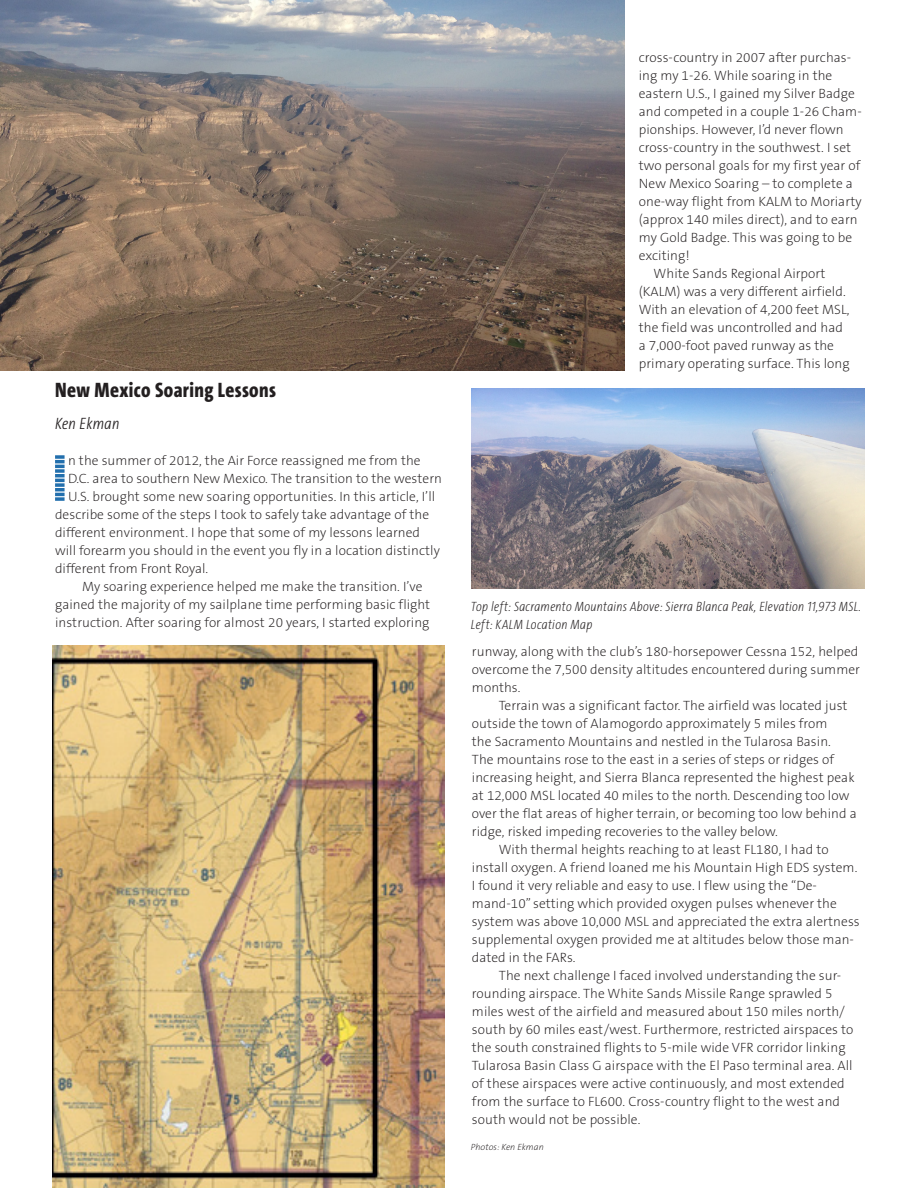
<style>
.page{position:relative;width:918px;height:1188px;background:#fff}
.page>*{position:absolute;margin:0;border:0;box-sizing:border-box;transform-origin:0 0}
.Body_text_1{font:64.5px "Maximus BT";color:#226fad}
.Skylines_Head{font:800 21px "The Sans Cd OF8";letter-spacing:.02em;color:#231f20}
.Skylines_Author{font:italic 300 16.5px "The Sans Cd LF3 i";letter-spacing:.02em;color:#231f20}
.Skyline_text{font:200 13.5px/18px "The Sans CE B2";letter-spacing:.005em;color:#231f20}
.Body_text_1-2{font:200 13.5px "The Sans CE B2";letter-spacing:.005em;color:#231f20}
.Skyline_captions{font:italic 200 13.5px/18px "The Sans Cd LF2 i";letter-spacing:.025em;color:#231f20}
.Skyline_text-2{font:italic 200 9px "The Sans B2";letter-spacing:.005em;color:#231f20}
</style>
<div class="page">
<img style="left:0;top:0;width:625px;height:371px">
<img style="left:472px;top:388px;width:392px;height:200px">
<img style="left:53px;top:645px;width:391px;height:542px">
<p class="Skylines_Head" style="left:55px;top:379px;width:222px">New Mexico Soaring Lessons</p>
<p class="Skylines_Author" style="left:55px;top:415px;width:66px">Ken Ekman</p>
<p class="Body_text_1" style="left:52px;top:440px;width:18px">I</p>
<p class="Body_text_1-2" style="left:68px;top:453px;width:354px">n the summer of 2012, the Air Force reassigned me from the</p>
<p class="Body_text_1-2" style="left:68px;top:471px;width:375px">D.C. area to southern New Mexico. The transition to the western</p>
<p class="Body_text_1-2" style="left:68px;top:489px;width:369px">U.S. brought some new soaring opportunities. In this article, I’ll</p>
<p class="Body_text_1-2" style="left:55px;top:507px;width:376px">describe some of the steps I took to safely take advantage of the</p>
<p class="Body_text_1-2" style="left:55px;top:525px;width:367px">different environment. I hope that some of my lessons learned</p>
<p class="Body_text_1-2" style="left:55px;top:543px;width:386px">will forearm you should in the event you fly in a location distinctly</p>
<p class="Body_text_1-2" style="left:55px;top:561px;width:155px">different from Front Royal.</p>
<p class="Skyline_text" style="left:55px;top:578px;width:377px;text-indent:27px">My soaring experience helped me make the transition. I’ve gained the majority of my sailplane time performing basic flight instruction. After soaring for almost 20 years, I started exploring</p>
<p class="Skyline_text" style="left:639px;top:49px;width:225px">cross-country in 2007 after purchas&shy;ing my 1-26. While soaring in the eastern U.S., I gained my Silver Badge and competed in a couple 1-26 Cham&shy;pionships. However, I’d never flown cross-country in the southwest. I set two personal goals for my first year of New Mexico Soaring – to complete a one-way flight from KALM to Moriarty (approx 140 miles direct), and to earn my Gold Badge. This was going to be exciting!</p>
<p class="Skyline_text" style="left:639px;top:265px;width:212px;text-indent:15px">White Sands Regional Airport (KALM) was a very different airfield.<br>With an elevation of 4,200 feet MSL, the field was uncontrolled and had a 7,000-foot paved runway as the primary operating surface. This long</p>
<p class="Skyline_captions" style="left:471px;top:598px;width:392px">Top left: Sacramento Mountains Above: Sierra Blanca Peak, Elevation 11,973 MSL.<br>Left: KALM Location Map</p>
<p class="Skyline_text" style="left:472px;top:643px;width:390px">runway, along with the club’s 180-horsepower Cessna 152, helped overcome the 7,500 density altitudes encountered during summer months.</p>
<p class="Skyline_text" style="left:472px;top:697px;width:386px;text-indent:27px">Terrain was a significant factor. The airfield was located just outside the town of Alamogordo approximately 5 miles from<br>the Sacramento Mountains and nestled in the Tularosa Basin.<br>The mountains rose to the east in a series of steps or ridges of increasing height, and Sierra Blanca represented the highest peak at 12,000 MSL located 40 miles to the north. Descending too low over the flat areas of higher terrain, or becoming too low behind a ridge, risked impeding recoveries to the valley below.</p>
<p class="Skyline_text" style="left:472px;top:841px;width:389px;text-indent:27px">With thermal heights reaching to at least FL180, I had to install oxygen. A friend loaned me his Mountain High EDS system.<br>I found it very reliable and easy to use. I flew using the “De&shy;mand-10” setting which provided oxygen pulses whenever the system was above 10,000 MSL and appreciated the extra alertness supplemental oxygen provided me at altitudes below those man&shy;dated in the FARs.</p>
<p class="Skyline_text" style="left:472px;top:967px;width:383px;text-indent:27px">The next challenge I faced involved understanding the sur&shy;rounding airspace. The White Sands Missile Range sprawled 5 miles west of the airfield and measured about 150 miles north/ south by 60 miles east/west. Furthermore, restricted airspaces to the south constrained flights to 5-mile wide VFR corridor linking Tularosa Basin Class G airspace with the El Paso terminal area. All of these airspaces were active continuously, and most extended from the surface to FL600. Cross-country flight to the west and south would not be possible.</p>
<p class="Skyline_text-2" style="left:471px;top:1142px;width:74px">Photos: Ken Ekman</p>
</div>
